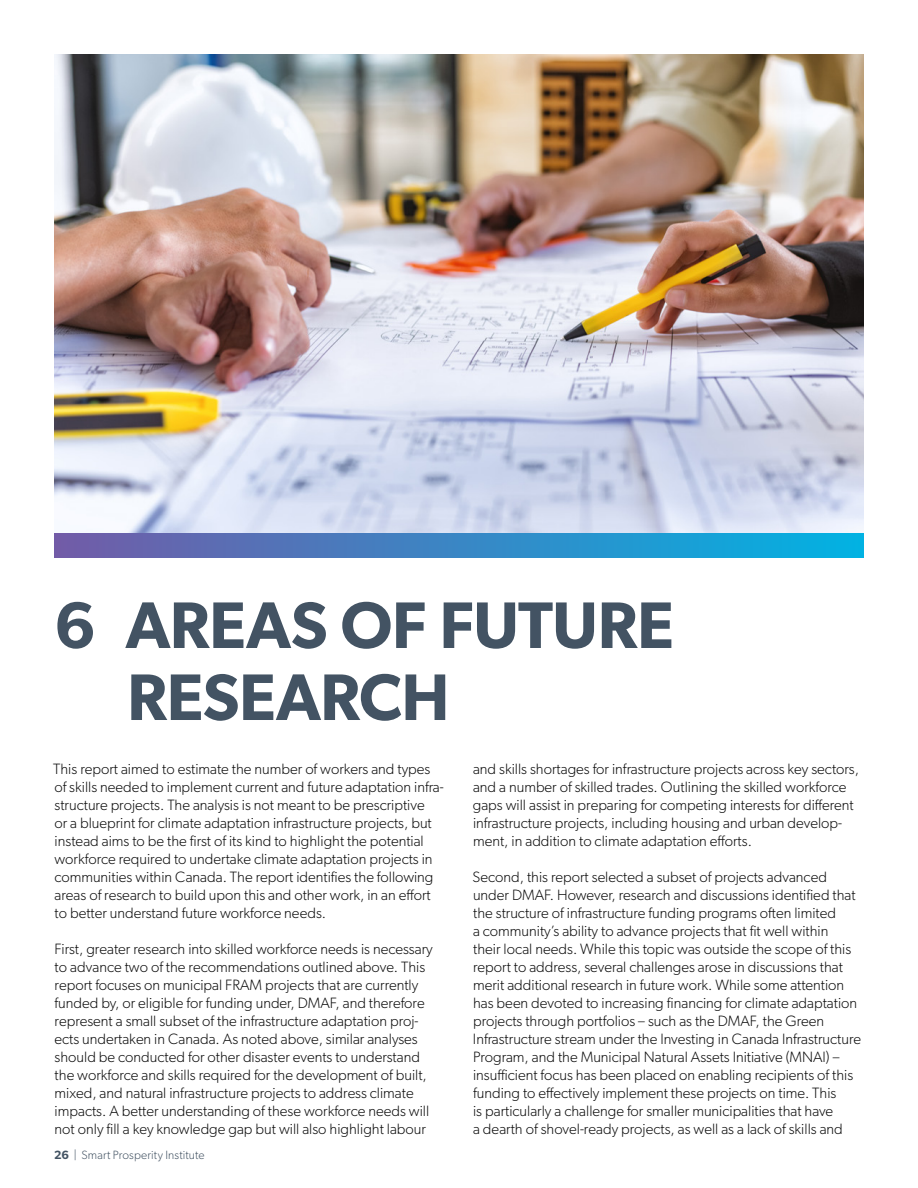
<style>
.page{position:relative;width:918px;height:1188px;background:#fff}
.page>*{position:absolute;margin:0;border:0;box-sizing:border-box;transform-origin:0 0}
.t1{font:600 66px/72px "Gibson";letter-spacing:-.005em;color:#435363}
.t2{font:300 15px/18px "Gibson";color:#0a0a0a}
.t3{font:300 12px "Gibson";letter-spacing:.01em;color:#435363}
.s1{font-weight:600}
</style>
<div class="page">
<img style="left:54px;top:54px;width:810px;height:480px">
<div style="left:54px;top:534px;width:810px;height:24px;background:linear-gradient(to right,#725ba7,#01b2e2)"></div>
<h1 class="t1" style="left:127px;top:588px;width:548px;text-indent:-73px">6 AREAS OF FUTURE<br>RESEARCH</h1>
<p class="t2" style="left:53px;top:760px;width:392px">This report aimed to estimate the number of workers and types of skills needed to implement current and future adaptation infra&shy;structure projects. The analysis is not meant to be prescriptive<br>or a blueprint for climate adaptation infrastructure projects, but instead aims to be the first of its kind to highlight the potential workforce required to undertake climate adaptation projects in communities within Canada. The report identifies the following areas of research to build upon this and other work, in an effort to better understand future workforce needs.</p>
<p class="t2" style="left:54px;top:940px;width:380px">First, greater research into skilled workforce needs is necessary to advance two of the recommendations outlined above. This report focuses on municipal FRAM projects that are currently funded by, or eligible for funding under, DMAF, and therefore represent a small subset of the infrastructure adaptation proj&shy;ects undertaken in Canada. As noted above, similar analyses should be conducted for other disaster events to understand the workforce and skills required for the development of built, mixed, and natural infrastructure projects to address climate impacts. A better understanding of these workforce needs will not only fill a key knowledge gap but will also highlight labour</p>
<p class="t3" style="left:54px;top:1147px;width:152px"><span class="s1">26</span> | Smart Prosperity Institute</p>
<p class="t2" style="left:473px;top:760px;width:388px">and skills shortages for infrastructure projects across key sectors, and a number of skilled trades. Outlining the skilled workforce gaps will assist in preparing for competing interests for different infrastructure projects, including housing and urban develop&shy;ment, in addition to climate adaptation efforts.</p>
<p class="t2" style="left:473px;top:868px;width:390px">Second, this report selected a subset of projects advanced under DMAF. However, research and discussions identified that the structure of infrastructure funding programs often limited<br>a community’s ability to advance projects that fit well within<br>their local needs. While this topic was outside the scope of this report to address, several challenges arose in discussions that merit additional research in future work. While some attention has been devoted to increasing financing for climate adaptation projects through portfolios – such as the DMAF, the Green Infrastructure stream under the Investing in Canada Infrastructure Program, and the Municipal Natural Assets Initiative (MNAI) – insufficient focus has been placed on enabling recipients of this funding to effectively implement these projects on time. This<br>is particularly a challenge for smaller municipalities that have<br>a dearth of shovel-ready projects, as well as a lack of skills and</p>
</div>
